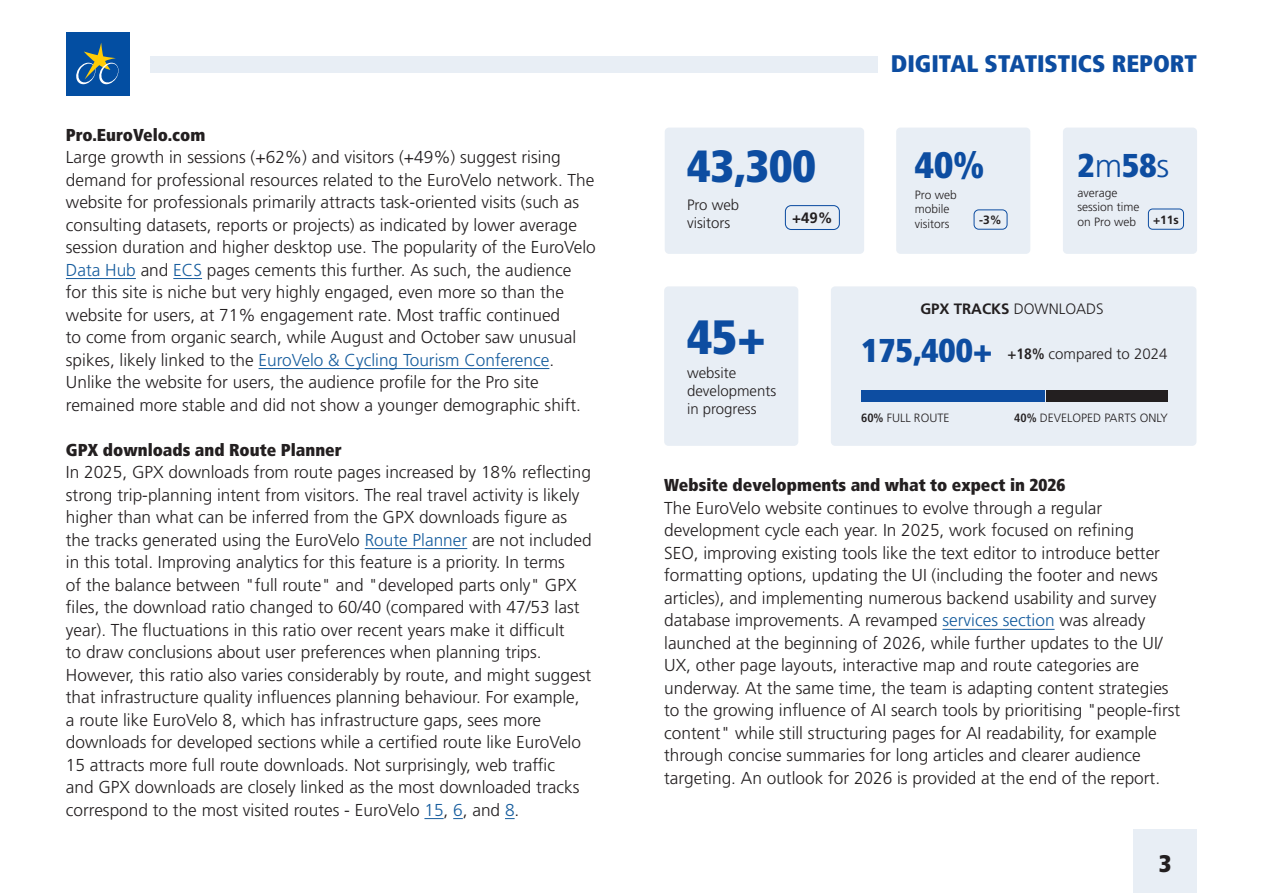
<style>
.page{position:relative;width:1263px;height:893px;background:#fff}
.page>*{position:absolute;margin:0;border:0;box-sizing:border-box;transform-origin:0 0}
.t1{font:900 condensed 48.15px "Frutiger LT Std";color:#0d4da1}
.t2{font:900 condensed 45px "Frutiger LT Std";color:#0d4da1}
.t3{font:900 condensed 36.9px "Frutiger LT Std";color:#0d4da1}
.t4{font:900 condensed 33px "Frutiger LT Std";color:#0d4da1}
.t5{font:900 condensed 24px "Frutiger LT Std";color:#0d4da1}
.t6{font:900 condensed 24px "Frutiger LT Std";color:#231f20}
.t7{font:300 17.25px/22.5px "Frutiger LT Std";color:#231f20}
.t8{font:900 condensed 17.25px "Frutiger LT Std";color:#231f20}
.t9{font:300 15px/18px "Frutiger LT Std";color:#231f20}
.t10{font:700 15px "Frutiger LT Std";color:#231f20}
.t11{font:300 12px/14.4px "Frutiger LT Std";color:#231f20}
.t12{font:700 12px "Frutiger LT Std";color:#231f20}
.s1{color:#175d9e}
.s2{font-weight:300;font-stretch:normal}
.s3{font-weight:300}
.s4{font-weight:700;font-stretch:condensed}
</style>
<div class="page">
<hr style="left:942px;top:629px;width:112px;height:1px;background:#175d9e">
<hr style="left:66px;top:278px;width:70px;height:1px;background:#175d9e">
<svg style="left:173px;top:278px;width:29px;height:1px"></svg>
<hr style="left:259px;top:368px;width:290px;height:1px;background:#175d9e">
<hr style="left:365px;top:548px;width:102px;height:1px;background:#175d9e">
<svg style="left:424px;top:818px;width:20px;height:1px"></svg>
<div style="left:831px;top:286px;width:365px;height:160px;background:#e8eef5;border-radius:4px"></div>
<div style="left:1046px;top:390px;width:122px;height:12px;background:#231f20"></div>
<div style="left:861px;top:390px;width:184px;height:12px;background:#0d4da1"></div>
<div style="left:664px;top:286px;width:134px;height:160px;background:#e8eef5;border-radius:4px"></div>
<div style="left:896px;top:128px;width:134px;height:126px;background:#e8eef5;border-radius:4px"></div>
<div style="left:665px;top:128px;width:199px;height:126px;background:#e8eef5;border-radius:4px"></div>
<div style="left:1063px;top:128px;width:134px;height:126px;background:#e8eef5;border-radius:4px"></div>
<div style="left:785px;top:205px;width:55px;height:25px;border:1px solid #0d4da1;border-radius:6px"></div>
<div style="left:974px;top:209px;width:33px;height:21px;border:1px solid #0d4da1;border-radius:5px"></div>
<div style="left:1148px;top:209px;width:36px;height:21px;border:1px solid #0d4da1;border-radius:4px"></div>
<div style="left:66px;top:32px;width:64px;height:64px;background:#034ea2"></div>
<svg style="left:76px;top:43px;width:43px;height:42px"></svg>
<div style="left:150px;top:56px;width:728px;height:16px;background:#e8eef5"></div>
<div style="left:1133px;top:830px;width:64px;height:63px;background:#e8eef5"></div>
<p class="t8" style="left:66px;top:124px;width:141px">Pro.EuroVelo.com</p>
<p class="t7" style="left:66px;top:146px;width:531px">Large growth in sessions (+62%) and visitors (+49%) suggest rising demand for professional resources related to the EuroVelo network. The website for professionals primarily attracts task-oriented visits (such as consulting datasets, reports or projects) as indicated by lower average session duration and higher desktop use. The popularity of the EuroVelo <span class="s1">Data Hub</span> and <span class="s1">ECS</span> pages cements this further. As such, the audience for this site is niche but very highly engaged, even more so than the website for users, at 71% engagement rate. Most traffic continued<br>to come from organic search, while August and October saw unusual spikes, likely linked to the <span class="s1">EuroVelo &amp; Cycling Tourism Conference</span>.<br>Unlike the website for users, the audience profile for the Pro site remained more stable and did not show a younger demographic shift.</p>
<p class="t8" style="left:66px;top:439px;width:277px">GPX downloads and Route Planner</p>
<p class="t7" style="left:66px;top:461px;width:527px">In 2025, GPX downloads from route pages increased by 18% reflecting strong trip-planning intent from visitors. The real travel activity is likely higher than what can be inferred from the GPX downloads figure as the tracks generated using the EuroVelo <span class="s1">Route Planner</span> are not included in this total. Improving analytics for this feature is a priority. In terms<br>of the balance between "full route" and "developed parts only" GPX files, the download ratio changed to 60/40 (compared with 47/53 last year). The fluctuations in this ratio over recent years make it difficult<br>to draw conclusions about user preferences when planning trips.<br>However, this ratio also varies considerably by route, and might suggest that infrastructure quality influences planning behaviour. For example, a route like EuroVelo 8, which has infrastructure gaps, sees more downloads for developed sections while a certified route like EuroVelo 15 attracts more full route downloads. Not surprisingly, web traffic<br>and GPX downloads are closely linked as the most downloaded tracks correspond to the most visited routes - EuroVelo <span class="s1">15</span>, <span class="s1">6</span>, and <span class="s1">8</span>.</p>
<p class="t5" style="left:891px;top:49px;width:308px">DIGITAL STATISTICS REPORT</p>
<p class="t2" style="left:687px;top:139px;width:130px">43,300</p>
<p class="t10" style="left:792px;top:209px;width:42px">+49%</p>
<p class="t9" style="left:687px;top:196px;width:54px">Pro web visitors</p>
<p class="t1" style="left:687px;top:307px;width:80px">45+</p>
<p class="t9" style="left:687px;top:364px;width:91px">website developments in progress</p>
<p class="t3" style="left:915px;top:143px;width:71px">40%</p>
<p class="t12" style="left:979px;top:213px;width:24px">-3%</p>
<p class="t11" style="left:915px;top:188px;width:43px">Pro web mobile visitors</p>
<p class="t4" style="left:1077px;top:146px;width:93px">2<span class="s2">m</span>58<span class="s2">s</span></p>
<p class="t12" style="left:1153px;top:212px;width:27px">+11s</p>
<p class="t11" style="left:1077px;top:186px;width:64px">average session time on Pro web</p>
<p class="t10" style="left:920px;top:300px;width:185px">GPX TRACKS <span class="s3">DOWNLOADS</span></p>
<p class="t4" style="left:861px;top:331px;width:133px">175,400+</p>
<p class="t9" style="left:1007px;top:345px;width:161px"><span class="s4">+18%</span> compared to 2024</p>
<p class="t11" style="left:861px;top:411px;width:90px"><span class="s4">60%</span> FULL ROUTE</p>
<p class="t11" style="left:1014px;top:411px;width:155px"><span class="s4">40%</span> DEVELOPED PARTS ONLY</p>
<p class="t8" style="left:664px;top:475px;width:403px">Website developments and what to expect in 2026</p>
<p class="t7" style="left:664px;top:497px;width:518px">The EuroVelo website continues to evolve through a regular development cycle each year. In 2025, work focused on refining<br>SEO, improving existing tools like the text editor to introduce better formatting options, updating the UI (including the footer and news articles), and implementing numerous backend usability and survey database improvements. A revamped <span class="s1">services section</span> was already launched at the beginning of 2026, while further updates to the UI/ UX, other page layouts, interactive map and route categories are underway. At the same time, the team is adapting content strategies to the growing influence of AI search tools by prioritising "people-first content" while still structuring pages for AI readability, for example through concise summaries for long articles and clearer audience targeting. An outlook for 2026 is provided at the end of the report.</p>
<p class="t6" style="left:1159px;top:849px;width:14px">3</p>
</div>
